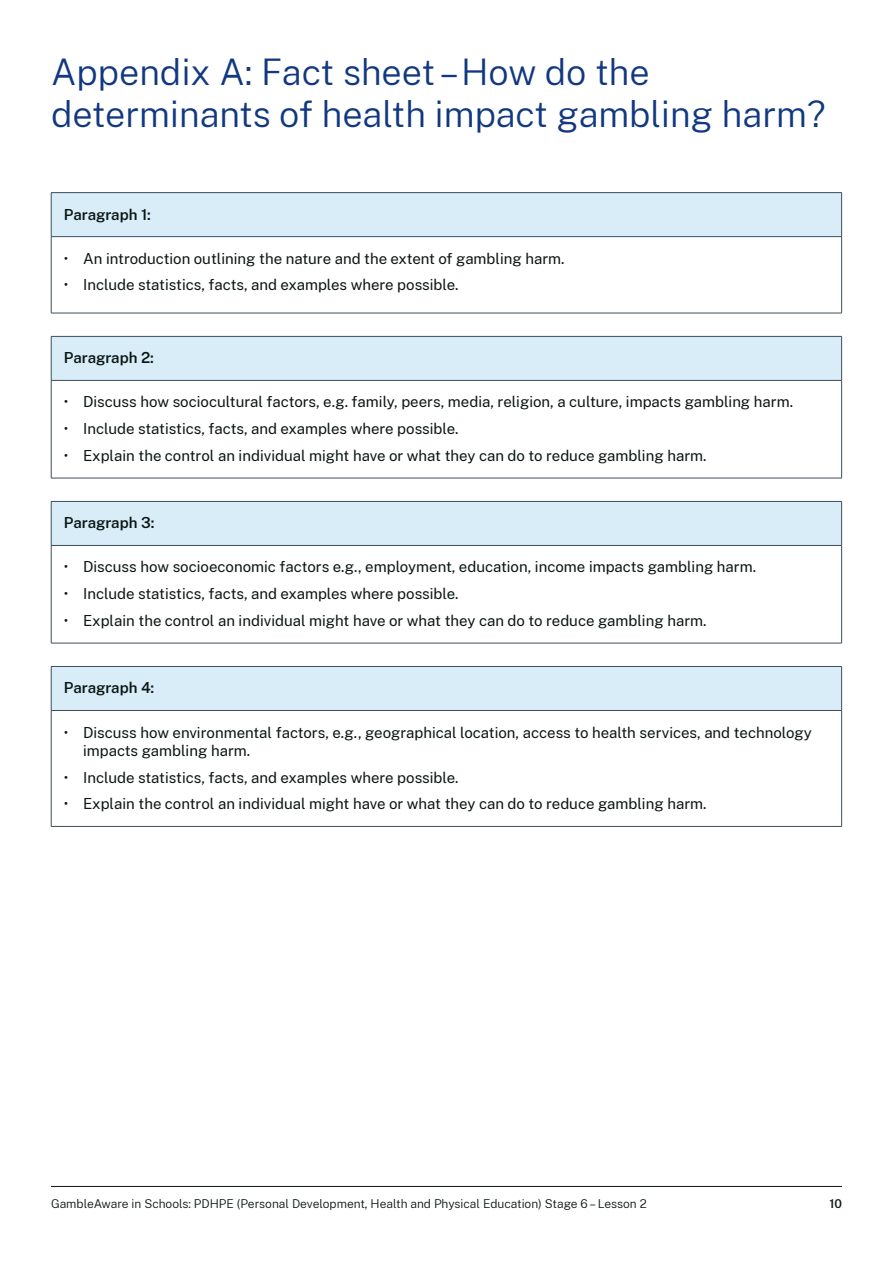
<style>
.page{position:relative;width:893px;height:1263px;background:#fff}
.page>*{position:absolute;margin:0;border:0;box-sizing:border-box;transform-origin:0 0}
.Heading_1_75{font:300 36px/42px "Public Sans";color:#113880}
.t1{font:15px/18.3px "Public Sans";color:#0b1614}
.Table_body__if_small{font:600 15px "Public Sans";color:#0b1614}
.t2{font:300 12px "Public Sans";color:#0b1614}
.t3{font:600 12px "Public Sans";color:#0b1614}
.s1{font-weight:300}
</style>
<div class="page">
<hr style="left:51px;top:1186px;width:791px;height:1px;background:#0b1614">
<div style="left:51px;top:193px;width:791px;height:44px;background:#d9edf9"></div>
<hr style="left:51px;top:192px;width:791px;height:1px;background:#3e4e5d">
<hr style="left:51px;top:193px;width:1px;height:43px;background:#3e4e5d">
<hr style="left:841px;top:193px;width:1px;height:43px;background:#3e4e5d">
<hr style="left:51px;top:236px;width:791px;height:1px;background:#3e4e5d">
<hr style="left:51px;top:237px;width:1px;height:76px;background:#3e4e5d">
<hr style="left:841px;top:237px;width:1px;height:76px;background:#3e4e5d">
<hr style="left:51px;top:313px;width:791px;height:1px;background:#3e4e5d">
<div style="left:51px;top:336px;width:791px;height:44px;background:#d9edf9"></div>
<hr style="left:51px;top:336px;width:791px;height:1px;background:#3e4e5d">
<hr style="left:51px;top:337px;width:1px;height:43px;background:#3e4e5d">
<hr style="left:841px;top:337px;width:1px;height:43px;background:#3e4e5d">
<hr style="left:51px;top:380px;width:791px;height:1px;background:#3e4e5d">
<hr style="left:51px;top:381px;width:1px;height:97px;background:#3e4e5d">
<hr style="left:841px;top:381px;width:1px;height:97px;background:#3e4e5d">
<hr style="left:51px;top:478px;width:791px;height:1px;background:#3e4e5d">
<div style="left:51px;top:501px;width:791px;height:44px;background:#d9edf9"></div>
<hr style="left:51px;top:501px;width:791px;height:1px;background:#3e4e5d">
<hr style="left:51px;top:502px;width:1px;height:43px;background:#3e4e5d">
<hr style="left:841px;top:502px;width:1px;height:43px;background:#3e4e5d">
<hr style="left:51px;top:545px;width:791px;height:1px;background:#3e4e5d">
<hr style="left:51px;top:546px;width:1px;height:97px;background:#3e4e5d">
<hr style="left:841px;top:546px;width:1px;height:97px;background:#3e4e5d">
<hr style="left:51px;top:643px;width:791px;height:1px;background:#3e4e5d">
<div style="left:51px;top:666px;width:791px;height:44px;background:#d9edf9"></div>
<hr style="left:51px;top:666px;width:791px;height:1px;background:#3e4e5d">
<hr style="left:51px;top:667px;width:1px;height:43px;background:#3e4e5d">
<hr style="left:841px;top:667px;width:1px;height:43px;background:#3e4e5d">
<hr style="left:51px;top:710px;width:791px;height:1px;background:#3e4e5d">
<hr style="left:51px;top:711px;width:1px;height:115px;background:#3e4e5d">
<hr style="left:841px;top:711px;width:1px;height:115px;background:#3e4e5d">
<hr style="left:51px;top:826px;width:791px;height:1px;background:#3e4e5d">
<p class="Heading_1_75" style="left:51px;top:50px;width:776px">Appendix A: Fact sheet – How do the determinants of health impact gambling harm?</p>
<p class="Table_body__if_small" style="left:64px;top:203px;width:89px">Paragraph 1:</p>
<p class="t1" style="left:64px;top:248px;width:502px"><span class="s1">•</span> An introduction outlining the nature and the extent of gambling harm.</p>
<p class="t1" style="left:64px;top:275px;width:396px"><span class="s1">•</span> Include statistics, facts, and examples where possible.</p>
<p class="Table_body__if_small" style="left:64px;top:347px;width:92px">Paragraph 2:</p>
<p class="t1" style="left:64px;top:392px;width:731px"><span class="s1">•</span> Discuss how sociocultural factors, e.g. family, peers, media, religion, a culture, impacts gambling harm.</p>
<p class="t1" style="left:64px;top:419px;width:396px"><span class="s1">•</span> Include statistics, facts, and examples where possible.</p>
<p class="t1" style="left:64px;top:446px;width:644px"><span class="s1">•</span> Explain the control an individual might have or what they can do to reduce gambling harm.</p>
<p class="Table_body__if_small" style="left:64px;top:512px;width:92px">Paragraph 3:</p>
<p class="t1" style="left:64px;top:557px;width:694px"><span class="s1">•</span> Discuss how socioeconomic factors e.g., employment, education, income impacts gambling harm.</p>
<p class="t1" style="left:64px;top:584px;width:396px"><span class="s1">•</span> Include statistics, facts, and examples where possible.</p>
<p class="t1" style="left:64px;top:611px;width:644px"><span class="s1">•</span> Explain the control an individual might have or what they can do to reduce gambling harm.</p>
<p class="Table_body__if_small" style="left:64px;top:677px;width:92px">Paragraph 4:</p>
<p class="t1" style="left:83px;top:722px;width:730px;text-indent:-19px"><span class="s1">•</span> Discuss how environmental factors, e.g., geographical location, access to health services, and technology impacts gambling harm.</p>
<p class="t1" style="left:64px;top:767px;width:396px"><span class="s1">•</span> Include statistics, facts, and examples where possible.</p>
<p class="t1" style="left:64px;top:794px;width:644px"><span class="s1">•</span> Explain the control an individual might have or what they can do to reduce gambling harm.</p>
<p class="t2" style="left:51px;top:1196px;width:597px">GambleAware in Schools: PDHPE (Personal Development, Health and Physical Education) Stage 6 – Lesson 2</p>
<p class="t3" style="left:829px;top:1195px;width:14px">10</p>
</div>
